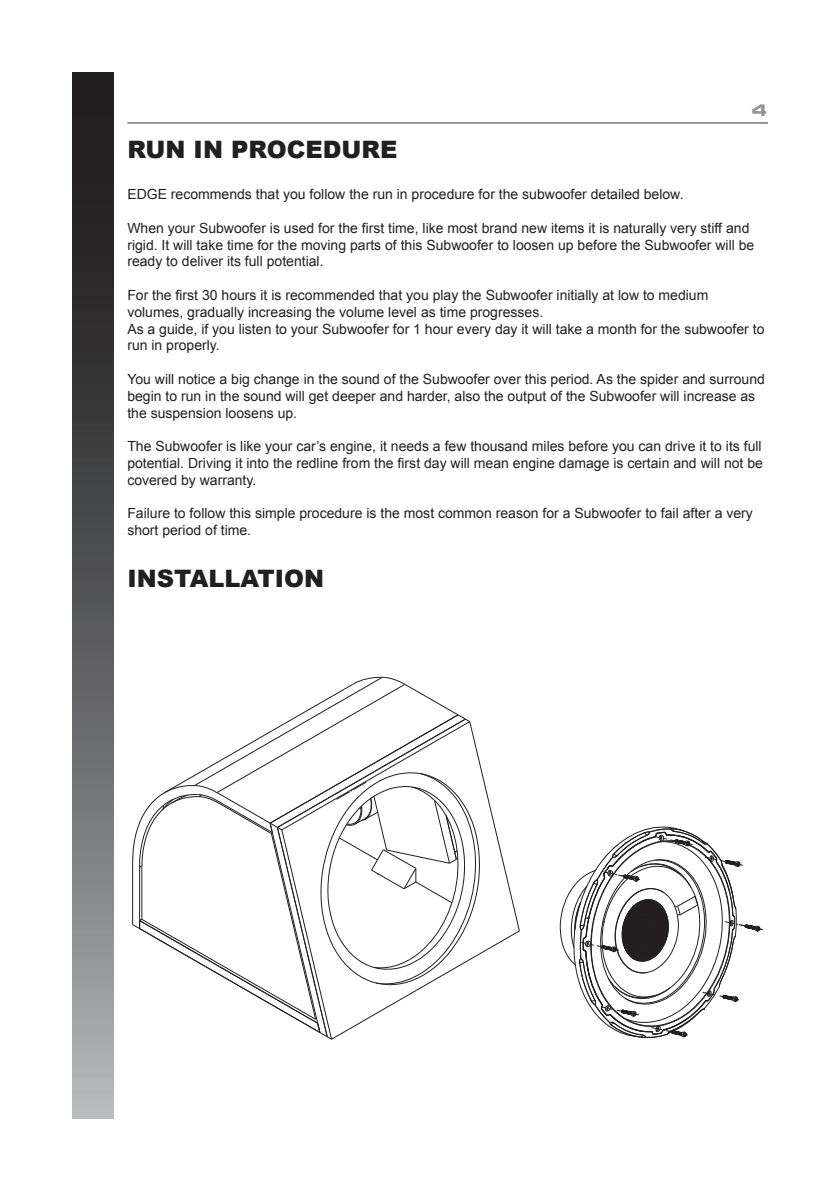
<style>
.page{position:relative;width:840px;height:1191px;background:#fff}
.page>*{position:absolute;margin:0;border:0;box-sizing:border-box;transform-origin:0 0}
.t1{font:900 24px "Arial";color:#231f20}
.t2{font:16px "Eurostile LT Std Bold Ex 2";color:#939598}
.t3{font:14px/16.8px "Arial";color:#231f20}
</style>
<div class="page">
<svg style="left:72px;top:72px;width:41px;height:1046px;background:#5b5b5d"></svg>
<hr style="left:127px;top:122px;width:640px;height:2px;background:#939598">
<svg style="left:559px;top:826px;width:203px;height:212px"></svg>
<svg style="left:132px;top:676px;width:388px;height:364px"></svg>
<p class="t1" style="left:127px;top:132px;width:271px">RUN IN PROCEDURE</p>
<p class="t2" style="left:751px;top:99px;width:17px">4</p>
<p class="t3" style="left:127px;top:186px;width:557px">EDGE recommends that you follow the run in procedure for the subwoofer detailed below.</p>
<p class="t3" style="left:127px;top:220px;width:628px">When your Subwoofer is used for the first time, like most brand new items it is naturally very stiff and rigid. It will take time for the moving parts of this Subwoofer to loosen up before the Subwoofer will be ready to deliver its full potential.</p>
<p class="t3" style="left:127px;top:287px;width:582px">For the first 30 hours it is recommended that you play the Subwoofer initially at low to medium</p>
<p class="t3" style="left:127px;top:304px;width:417px">volumes, gradually increasing the volume level as time progresses.</p>
<p class="t3" style="left:127px;top:320px;width:638px">As a guide, if you listen to your Subwoofer for 1 hour every day it will take a month for the subwoofer to run in properly.</p>
<p class="t3" style="left:127px;top:371px;width:638px">You will notice a big change in the sound of the Subwoofer over this period. As the spider and surround begin to run in the sound will get deeper and harder, also the output of the Subwoofer will increase as the suspension loosens up.</p>
<p class="t3" style="left:127px;top:438px;width:636px;text-align:justify">The Subwoofer is like your car’s engine, it needs a few thousand miles before you can drive it to its full potential. Driving it into the redline from the first day will mean engine damage is certain and will not be covered by warranty.</p>
<p class="t3" style="left:127px;top:505px;width:626px">Failure to follow this simple procedure is the most common reason for a Subwoofer to fail after a very short period of time.</p>
<p class="t1" style="left:127px;top:561px;width:198px">INSTALLATION</p>
</div>
